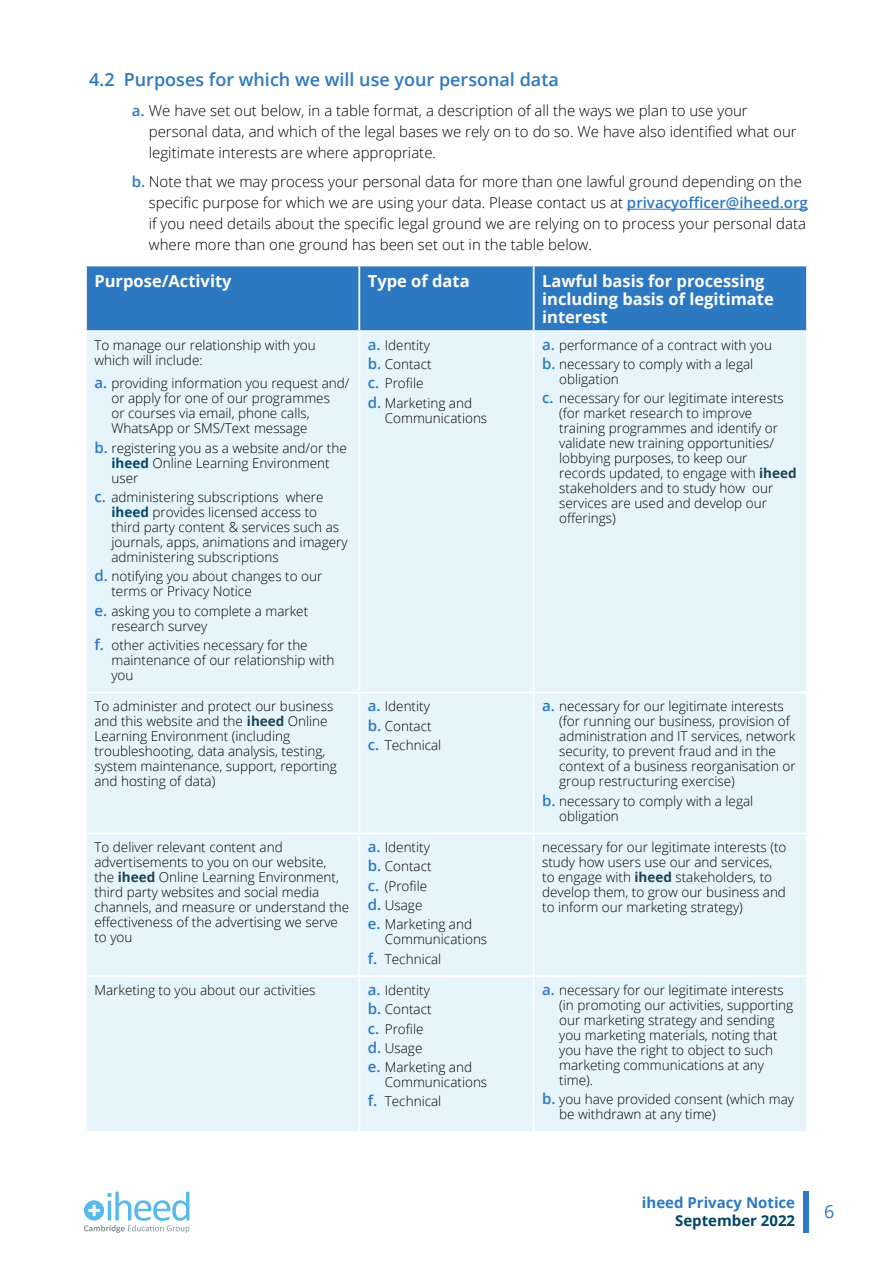
<style>
.page{position:relative;width:893px;height:1263px;background:#fff}
.page>*{position:absolute;margin:0;border:0;box-sizing:border-box;transform-origin:0 0}
.t1{font:600 18px "Open Sans";color:#2d79c1}
.t2{font:18px "Open Sans";color:#2d79c1}
.t3{font:700 16.5px/18px "Open Sans";color:#fff}
.t4{font:300 15px/21px "Open Sans";color:#000}
.t5{font:700 15px "Open Sans";color:#2d79c1}
.t6{font:700 15px "Open Sans";color:#014569}
.t7{font:300 13.5px/15px "Open Sans";color:#000}
.s1{font-weight:600;color:#2d79c1}
.s2{font-weight:600;font-size:15px;color:#2d79c1}
.s3{font-weight:700;color:#014569}
.s4{font-weight:700;color:#1c4254}
</style>
<div class="page">
<div style="left:804px;top:1191px;width:5px;height:42px;background:#2d79c1"></div>
<svg style="left:84px;top:1191px;width:105px;height:42px"></svg>
<hr style="left:627px;top:209px;width:181px;height:1px;background:#2d79c1">
<div style="left:87px;top:266px;width:719px;height:64px;background:#2d79c1"></div>
<div style="left:87px;top:332px;width:719px;height:799px;background:#e6f5fc"></div>
<hr style="left:358px;top:266px;width:2px;height:64px;background:#fff">
<hr style="left:533px;top:266px;width:2px;height:64px;background:#fff">
<hr style="left:358px;top:332px;width:2px;height:360px;background:#fff">
<hr style="left:533px;top:332px;width:2px;height:360px;background:#fff">
<hr style="left:359px;top:692px;width:175px;height:1px;background:#fff">
<hr style="left:358px;top:693px;width:2px;height:139px;background:#fff">
<hr style="left:534px;top:692px;width:274px;height:1px;background:#fff">
<hr style="left:533px;top:693px;width:2px;height:139px;background:#fff">
<hr style="left:359px;top:832px;width:175px;height:2px;background:#fff">
<hr style="left:358px;top:834px;width:2px;height:141px;background:#fff">
<hr style="left:534px;top:832px;width:274px;height:2px;background:#fff">
<hr style="left:533px;top:834px;width:2px;height:141px;background:#fff">
<hr style="left:359px;top:975px;width:175px;height:2px;background:#fff">
<hr style="left:358px;top:977px;width:2px;height:154px;background:#fff">
<hr style="left:534px;top:975px;width:274px;height:2px;background:#fff">
<hr style="left:533px;top:977px;width:2px;height:154px;background:#fff">
<hr style="left:85px;top:692px;width:274px;height:1px;background:#fff">
<hr style="left:85px;top:832px;width:274px;height:2px;background:#fff">
<hr style="left:85px;top:975px;width:274px;height:2px;background:#fff">
<h1 class="t1" style="left:89px;top:67px;width:471px">4.2 Purposes for which we will use your personal data</h1>
<p class="t4" style="left:149px;top:99px;width:649px;text-indent:-17px"><span class="s1">a.</span> We have set out below, in a table format, a description of all the ways we plan to use your personal data, and which of the legal bases we rely on to do so. We have also identified what our legitimate interests are where appropriate.</p>
<p class="t4" style="left:149px;top:171px;width:660px;text-indent:-17px"><span class="s1">b.</span> Note that we may process your personal data for more than one lawful ground depending on the specific purpose for which we are using your data. Please contact us at <span class="s1">privacyofficer@iheed.org </span>if you need details about the specific legal ground we are relying on to process your personal data where more than one ground has been set out in the table below.</p>
<p class="t3" style="left:94px;top:271px;width:139px">Purpose/Activity</p>
<p class="t3" style="left:368px;top:271px;width:103px">Type of data</p>
<p class="t3" style="left:542px;top:271px;width:233px">Lawful basis for processing including basis of legitimate interest</p>
<p class="t7" style="left:94px;top:337px;width:223px">To manage our relationship with you which will include:</p>
<p class="t7" style="left:111px;top:376px;width:240px;text-indent:-17px"><span class="s2">a.</span> providing information you request and/ or apply for one of our programmes<br>or courses via email, phone calls, WhatsApp or SMS/Text message</p>
<p class="t7" style="left:111px;top:440px;width:237px;text-indent:-17px"><span class="s2">b.</span> registering you as a website and/or the <span class="s3">iheed</span> Online Learning Environment user</p>
<p class="t7" style="left:111px;top:489px;width:238px;text-indent:-17px"><span class="s2">c.</span> administering subscriptions where <span class="s3">iheed</span> provides licensed access to third party content &amp; services such as journals, apps, animations and imagery administering subscriptions</p>
<p class="t7" style="left:111px;top:568px;width:212px;text-indent:-17px"><span class="s2">d.</span> notifying you about changes to our terms or Privacy Notice</p>
<p class="t7" style="left:111px;top:603px;width:198px;text-indent:-17px"><span class="s2">e.</span> asking you to complete a market research survey</p>
<p class="t7" style="left:111px;top:637px;width:225px;text-indent:-17px"><span class="s2">f.</span> other activities necessary for the maintenance of our relationship with you</p>
<p class="t7" style="left:542px;top:335px;width:231px;line-height:19.2px"><span class="s2">a.</span> performance of a contract with you <span class="s2">b.</span> necessary to comply with a legal</p>
<p class="t7" style="left:542px;top:369px;width:243px;line-height:19.2px;text-indent:17px">obligation<br><span class="s2">c.</span> necessary for our legitimate interests</p>
<p class="t7" style="left:559px;top:406px;width:239px">(for market research to improve training programmes and identify or validate new training opportunities/ lobbying purposes, to keep our records updated, to engage with <span class="s4">iheed </span>stakeholders and to study how our services are used and develop our offerings)</p>
<p class="t7" style="left:368px;top:335px;width:106px;line-height:19.2px"><span class="s2">a.</span> Identity<br><span class="s2">b.</span> Contact<br><span class="s2">c.</span> Profile<br><span class="s2">d.</span> Marketing and</p>
<p class="t7" style="left:385px;top:410px;width:104px">Communications</p>
<p class="t7" style="left:94px;top:699px;width:244px">To administer and protect our business and this website and the <span class="s4">iheed</span> Online Learning Environment (including troubleshooting, data analysis, testing, system maintenance, support, reporting and hosting of data)</p>
<p class="t7" style="left:368px;top:696px;width:75px;line-height:19.2px"><span class="s2">a.</span> Identity <span class="s2">b.</span> Contact <span class="s2">c.</span> Technical</p>
<p class="t7" style="left:559px;top:699px;width:238px;text-indent:-17px"><span class="s2">a.</span> necessary for our legitimate interests (for running our business, provision of administration and IT services, network security, to prevent fraud and in the context of a business reorganisation or group restructuring exercise)</p>
<p class="t7" style="left:559px;top:793px;width:196px;text-indent:-17px"><span class="s2">b.</span> necessary to comply with a legal obligation</p>
<p class="t7" style="left:94px;top:839px;width:256px">To deliver relevant content and advertisements to you on our website, the <span class="s4">iheed</span> Online Learning Environment, third party websites and social media channels, and measure or understand the effectiveness of the advertising we serve to you</p>
<p class="t7" style="left:368px;top:837px;width:106px;line-height:19.2px"><span class="s2">a.</span> Identity<br><span class="s2">b.</span> Contact<br><span class="s2">c.</span> (Profile<br><span class="s2">d.</span> Usage<br><span class="s2">e.</span> Marketing and</p>
<p class="t7" style="left:542px;top:839px;width:246px">necessary for our legitimate interests (to study how users use our and services, to engage with <span class="s4">iheed</span> stakeholders, to develop them, to grow our business and to inform our marketing strategy)</p>
<p class="t7" style="left:368px;top:929px;width:121px;line-height:19.2px;text-indent:17px">Communications <span class="s2">f.</span> Technical</p>
<p class="t7" style="left:94px;top:982px;width:223px">Marketing to you about our activities</p>
<p class="t7" style="left:368px;top:980px;width:106px;line-height:19.2px"><span class="s2">a.</span> Identity<br><span class="s2">b.</span> Contact<br><span class="s2">c.</span> Profile<br><span class="s2">d.</span> Usage<br><span class="s2">e.</span> Marketing and</p>
<p class="t7" style="left:368px;top:1072px;width:121px;line-height:19.2px;text-indent:17px">Communications <span class="s2">f.</span> Technical</p>
<p class="t7" style="left:559px;top:982px;width:236px;text-indent:-17px"><span class="s2">a.</span> necessary for our legitimate interests (in promoting our activities, supporting our marketing strategy and sending you marketing materials, noting that you have the right to object to such marketing communications at any time).</p>
<p class="t7" style="left:559px;top:1091px;width:236px;text-indent:-17px"><span class="s2">b.</span> you have provided consent (which may be withdrawn at any time)</p>
<p class="t5" style="left:642px;top:1191px;width:155px">iheed Privacy Notice</p>
<p class="t6" style="left:675px;top:1209px;width:122px">September 2022</p>
<h1 class="t2" style="left:824px;top:1199px;width:12px">6</h1>
</div>
